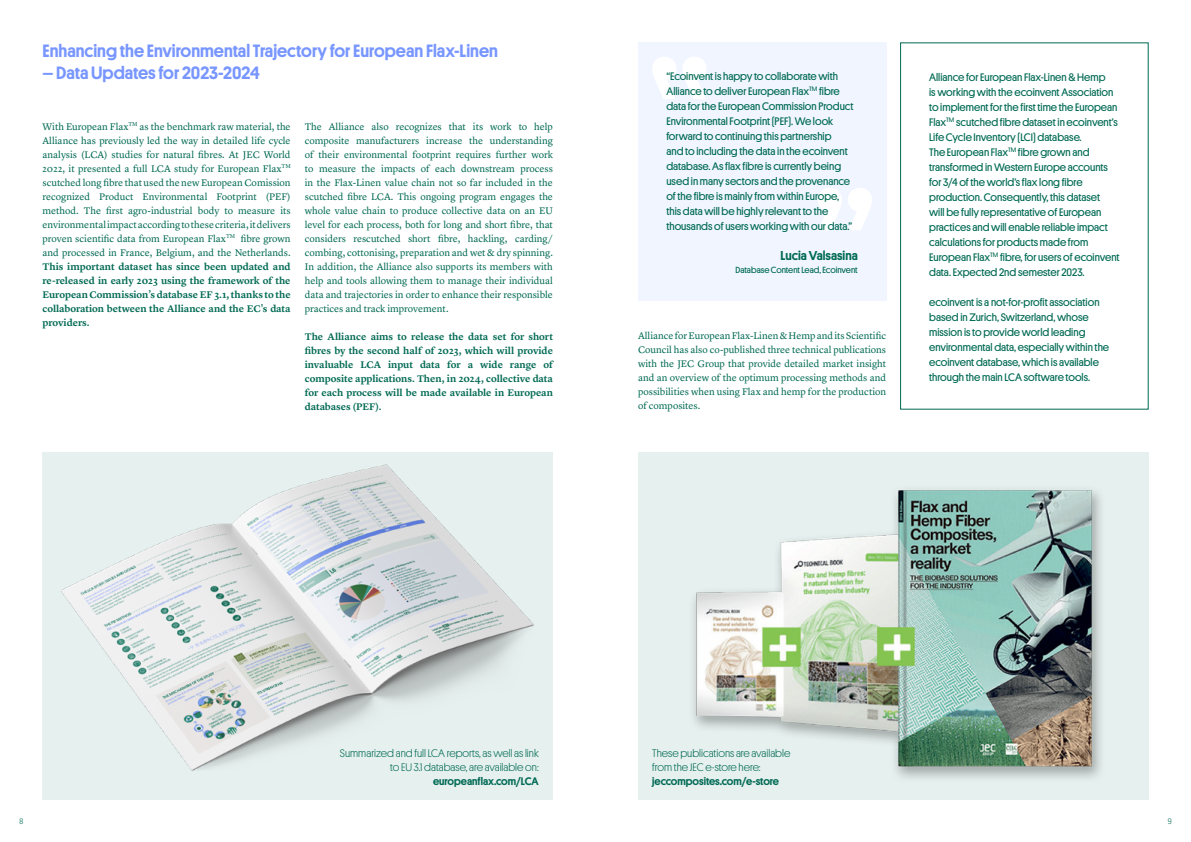
<style>
.page{position:relative;width:1191px;height:842px;background:#fff}
.page>*{position:absolute;margin:0;border:0;box-sizing:border-box;transform-origin:0 0}
.t1{font:500 18px "Platform";color:#7896ff}
.t2{font:500 13px "Platform";color:#006a54}
.t3{font:11px/15px "Platform";color:#006a54}
.t4{font:300 11px/14px "Platform";color:#006a54;text-align:right}
.t5{font:500 11px "Platform";color:#006a54}
.t6{font:10px/14px "Lyon Text";color:#006a54;text-align:justify}
.t7{font:600 10px/14px "Lyon Text";letter-spacing:-.005em;color:#006a54;text-align:justify}
.t8{font:9px "Platform";letter-spacing:-.005em;color:#006a54}
.t9{font:300 8px "Platform";color:#006a54}
</style>
<div class="page">
<div style="left:43px;top:452px;width:510px;height:347px;background:#e6f0ee"></div>
<img style="left:61px;top:464px;width:473px;height:307px">
<div style="left:638px;top:452px;width:510px;height:347px;background:#e6f0ee"></div>
<div style="left:638px;top:43px;width:248px;height:258px;background:#f1f5ff"></div>
<svg style="left:653px;top:57px;width:53px;height:42px"></svg>
<svg style="left:818px;top:188px;width:54px;height:42px"></svg>
<img style="left:693px;top:490px;width:408px;height:288px">
<h1 class="t1" style="left:43px;top:38px;width:457px">Enhancing the Environmental Trajectory for European Flax-Linen</h1>
<h1 class="t1" style="left:43px;top:60px;width:219px">– Data Updates for 2023-2024</h1>
<p class="t6" style="left:305px;top:118px;width:250px">The Alliance also recognizes that its work to help composite manufacturers increase the understanding of their environmental footprint requires further work to measure the impacts of each downstream process in the Flax-Linen value chain not so far included in the scutched fibre LCA. This ongoing program engages the whole value chain to produce collective data on an EU level for each process, both for long and short fibre, that considers rescutched short fibre, hackling, carding/ combing, cottonising, preparation and wet &amp; dry spinning.<br>In addition, the Alliance also supports its members with help and tools allowing them to manage their individual data and trajectories in order to enhance their responsible practices and track improvement.</p>
<p class="t7" style="left:305px;top:328px;width:250px">The Alliance aims to release the data set for short fibres by the second half of 2023, which will provide invaluable LCA input data for a wide range of composite applications. Then, in 2024, collective data for each process will be made available in European databases (PEF).</p>
<p class="t6" style="left:43px;top:118px;width:250px">With European Flax<sup>TM</sup> as the benchmark raw material, the Alliance has previously led the way in detailed life cycle analysis (LCA) studies for natural fibres. At JEC World 2022, it presented a full LCA study for European Flax<sup>TM </sup>scutched long fibre that used the new European Comission recognized Product Environmental Footprint (PEF) method. The first agro-industrial body to measure its environmental impact according to these criteria, it delivers proven scientific data from European Flax<sup>TM</sup> fibre grown and processed in France, Belgium, and the Netherlands.</p>
<p class="t7" style="left:43px;top:258px;width:250px">This important dataset has since been updated and re-released in early 2023 using the framework of the European Commission’s database EF 3.1, thanks to the collaboration between the Alliance and the EC's data providers.</p>
<p class="t3" style="left:666px;top:68px;width:189px">“Ecoinvent is happy to collaborate with Alliance to deliver European Flax<sup>TM</sup> fibre data for the European Commission Product Environmental Footprint (PEF). We look forward to continuing this partnership<br>and to including the data in the ecoinvent database. As flax fibre is currently being used in many sectors and the provenance of the fibre is mainly from within Europe, this data will be highly relevant to the thousands of users working with our data.”</p>
<h2 class="t2" style="left:780px;top:246px;width:79px">Lucia Valsasina</h2>
<p class="t8" style="left:735px;top:263px;width:124px">Database Content Lead, Ecoinvent</p>
<p class="t6" style="left:638px;top:328px;width:250px">Alliance for European Flax-Linen &amp; Hemp and its Scientific Council has also co-published three technical publications with the JEC Group that provide detailed market insight and an overview of the optimum processing methods and possibilities when using Flax and hemp for the production of composites.</p>
<p class="t3" style="left:929px;top:69px;width:192px">Alliance for European Flax-Linen &amp; Hemp<br>is working with the ecoinvent Association to implement for the first time the European Flax<sup>TM</sup> scutched fibre dataset in ecoinvent’s Life Cycle Inventory (LCI) database.<br>The European Flax<sup>TM</sup> fibre grown and transformed in Western Europe accounts for 3/4 of the world’s flax long fibre production. Consequently, this dataset<br>will be fully representative of European practices and will enable reliable impact calculations for products made from European Flax<sup>TM</sup> fibre, for users of ecoinvent data. Expected 2nd semester 2023.</p>
<p class="t3" style="left:929px;top:294px;width:181px">ecoinvent is a not-for-profit association based in Zurich, Switzerland, whose mission is to provide world leading environmental data, especially within the ecoinvent database, which is available through the main LCA software tools.</p>
<p class="t4" style="left:340px;top:746px;width:200px">Summarized and full LCA reports, as well as link to EU 3.1 database, are available on:</p>
<p class="t5" style="left:433px;top:773px;width:107px">europeanflax.com/LCA</p>
<p class="t4" style="left:652px;top:746px;width:140px;text-align:left">These publications are available from the JEC e-store here:</p>
<p class="t5" style="left:652px;top:773px;width:128px">jeccomposites.com/e-store</p>
<p class="t9" style="left:19px;top:815px;width:5px">8</p>
<p class="t9" style="left:1167px;top:815px;width:5px">9</p>
</div>
